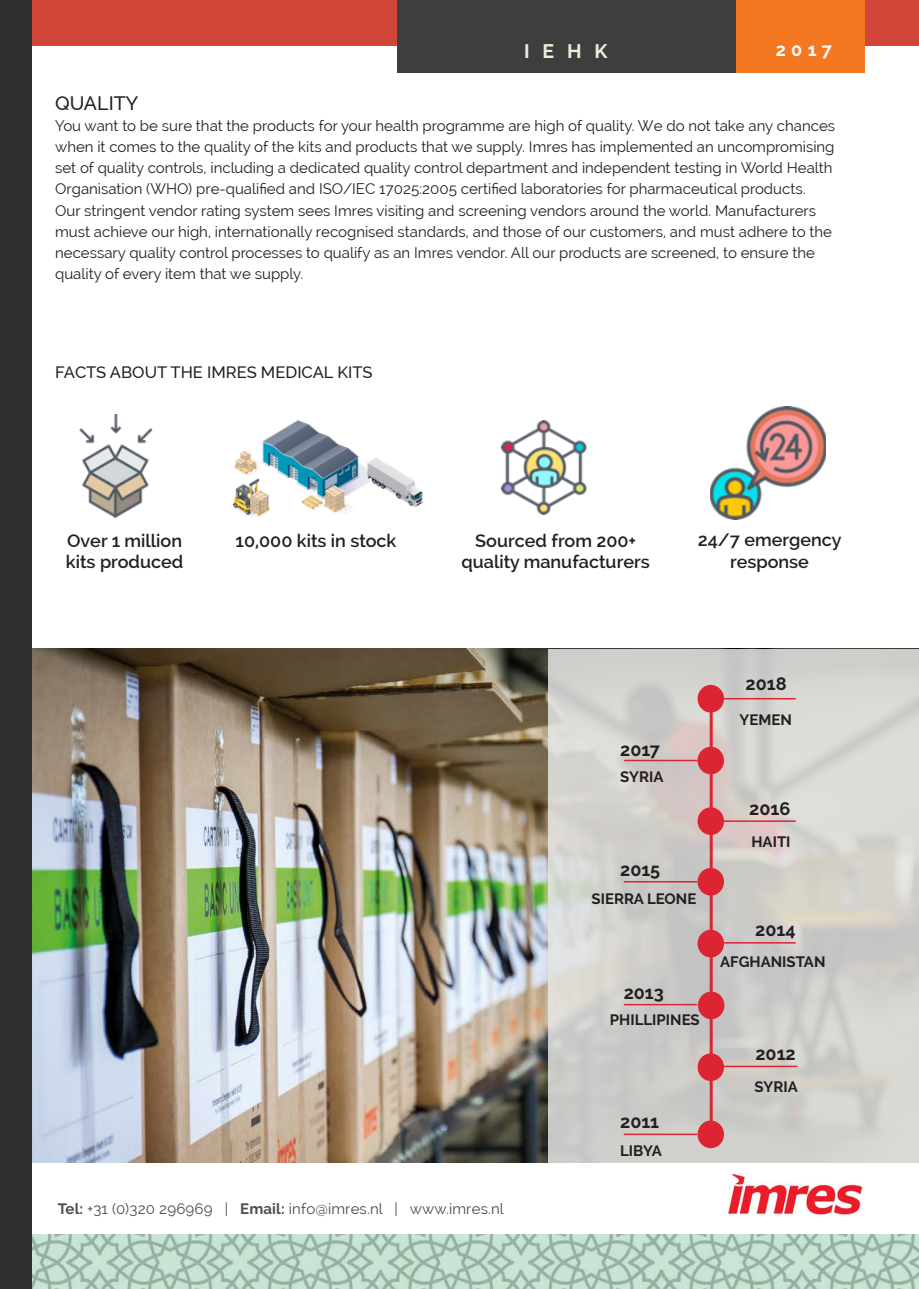
<style>
.page{position:relative;width:919px;height:1289px;background:#fff}
.page>*{position:absolute;margin:0;border:0;box-sizing:border-box;transform-origin:0 0}
.t1{font:500 19.5px "Raleway";color:#231f20}
.t2{font:700 19.5px "Raleway";color:#ededd8}
.t3{font:600 18px/21.6px "Raleway";color:#231f20;text-align:center}
.t4{font:700 18px "Raleway";color:#231f20}
.t5{font:700 18px "Raleway";letter-spacing:.3em;color:#fff}
.t6{font:500 16.5px "Raleway";color:#231f20}
.t7{font:15px/21px "Raleway";color:#231f20}
.t8{font:700 15px "Raleway";color:#231f20}
.t9{font:15px "Raleway";letter-spacing:.01em;color:#4b4c4d}
.s1{font-weight:700}
</style>
<div class="page">
<img style="left:32px;top:648px;width:516px;height:514px">
<svg style="left:548px;top:648px;width:370px;height:514px;background:#d1cfcb"></svg>
<div style="left:0;top:0;width:918px;height:46px;background:#d2463a"></div>
<img style="left:727px;top:1159px;width:136px;height:56px">
<img style="left:32px;top:1234px;width:886px;height:54px">
<div style="left:0;top:0;width:32px;height:1288px;background:#312f30"></div>
<img style="left:233px;top:420px;width:189px;height:96px">
<img style="left:501px;top:420px;width:85px;height:94px">
<img style="left:79px;top:414px;width:73px;height:103px">
<img style="left:710px;top:406px;width:115px;height:113px">
<div style="left:397px;top:0;width:400px;height:72px;background:#3e3e3f"></div>
<div style="left:736px;top:0;width:129px;height:72px;background:#f47721"></div>
<div style="left:697px;top:746px;width:27px;height:28px;background:#dc2433;border-radius:50%"></div>
<div style="left:697px;top:1120px;width:27px;height:28px;background:#dc2433;border-radius:50%"></div>
<div style="left:697px;top:1053px;width:27px;height:27px;background:#dc2433;border-radius:50%"></div>
<div style="left:698px;top:991px;width:26px;height:28px;background:#dc2433;border-radius:50%"></div>
<div style="left:697px;top:929px;width:27px;height:28px;background:#dc2433;border-radius:50%"></div>
<div style="left:697px;top:868px;width:27px;height:27px;background:#dc2433;border-radius:50%"></div>
<div style="left:697px;top:807px;width:27px;height:28px;background:#dc2433;border-radius:50%"></div>
<hr style="left:709px;top:704px;width:3px;height:437px;background:#dc2433">
<hr style="left:624px;top:759px;width:73px;height:2px;background:#dc2433">
<hr style="left:623px;top:1133px;width:74px;height:2px;background:#dc2433">
<hr style="left:724px;top:1065px;width:73px;height:2px;background:#dc2433">
<hr style="left:623px;top:1003px;width:74px;height:2px;background:#dc2433">
<hr style="left:722px;top:942px;width:73px;height:1px;background:#dc2433">
<hr style="left:623px;top:881px;width:74px;height:1px;background:#dc2433">
<hr style="left:722px;top:820px;width:73px;height:1px;background:#dc2433">
<div style="left:697px;top:685px;width:27px;height:27px;background:#dc2433;border-radius:50%"></div>
<hr style="left:722px;top:698px;width:73px;height:1px;background:#dc2433">
<p class="t2" style="left:524px;top:40px;width:85px">IEHK</p>
<p class="t5" style="left:775px;top:39px;width:58px">2017</p>
<p class="t5" style="left:765px;top:42px;width:75px">62559</p>
<p class="t1" style="left:55px;top:92px;width:85px">QUALITY</p>
<p class="t7" style="left:55px;top:116px;width:781px">You want to be sure that the products for your health programme are high of quality. We do not take any chances when it comes to the quality of the kits and products that we supply. Imres has implemented an uncompromising set of quality controls, including a dedicated quality control department and independent testing in World Health Organisation (WHO) pre-qualified and ISO/IEC 17025:2005 certified laboratories for pharmaceutical products.<br>Our stringent vendor rating system sees Imres visiting and screening vendors around the world. Manufacturers must achieve our high, internationally recognised standards, and those of our customers, and must adhere to the necessary quality control processes to qualify as an Imres vendor. All our products are screened, to ensure the quality of every item that we supply.</p>
<p class="t6" style="left:55px;top:362px;width:319px">FACTS ABOUT THE IMRES MEDICAL KITS</p>
<p class="t3" style="left:66px;top:529px;width:119px;text-align:left">Over 1 million kits produced</p>
<p class="t3" style="left:236px;top:529px;width:162px">10,000 kits in stock</p>
<p class="t3" style="left:461px;top:529px;width:190px">Sourced from 200+ quality manufacturers</p>
<p class="t3" style="left:697px;top:529px;width:145px">24/7 emergency response</p>
<p class="t9" style="left:58px;top:1199px;width:447px"><span class="s1">Tel:</span> +31 (0)320 296969 | <span class="s1">Email:</span> info@imres.nl | www.imres.nl</p>
<p class="t4" style="left:620px;top:739px;width:41px">2017</p>
<p class="t8" style="left:620px;top:768px;width:45px">SYRIA</p>
<p class="t4" style="left:620px;top:859px;width:42px">2015</p>
<p class="t8" style="left:591px;top:889px;width:106px">SIERRA LEONE</p>
<p class="t4" style="left:623px;top:981px;width:42px">2013</p>
<p class="t8" style="left:610px;top:1010px;width:91px">PHILLIPINES</p>
<p class="t4" style="left:620px;top:1111px;width:40px">2011</p>
<p class="t8" style="left:620px;top:1142px;width:43px">LIBYA</p>
<p class="t4" style="left:745px;top:673px;width:42px">2018</p>
<p class="t8" style="left:739px;top:711px;width:54px">YEMEN</p>
<p class="t4" style="left:749px;top:798px;width:43px">2016</p>
<p class="t8" style="left:751px;top:832px;width:41px">HAITI</p>
<p class="t4" style="left:755px;top:918px;width:42px">2014</p>
<p class="t8" style="left:720px;top:953px;width:107px">AFGHANISTAN</p>
<p class="t4" style="left:755px;top:1043px;width:42px">2012</p>
<p class="t8" style="left:754px;top:1078px;width:45px">SYRIA</p>
</div>
